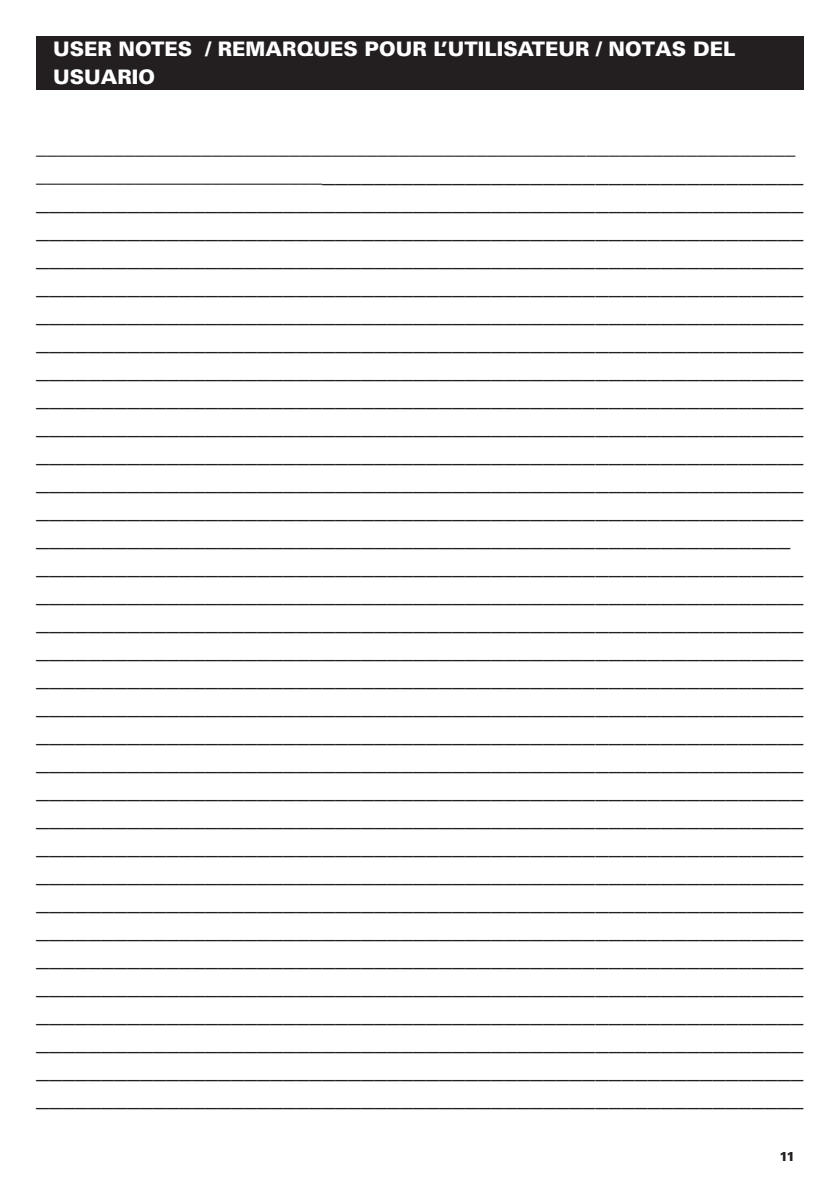
<style>
.page{position:relative;width:840px;height:1188px;background:#fff}
.page>*{position:absolute;margin:0;border:0;box-sizing:border-box;transform-origin:0 0}
.Drakes_Number_Style_1{font:26px/28px "Univers LT Pro 55 Roman";color:#231f20}
.Drakes_Number_Style_1-2{font:700 22px "Univers LT Pro 65";color:#231f20}
.Drakes_Header_Style_1{font:900 20px/28px "Univers LT Pro 75";color:#fff}
.t1{font:900 13px "Univers LT Pro 75";color:#231f20}
.s1{font-family:"Univers LT Pro 65";font-weight:700;font-size:22px}
</style>
<div class="page">
<div style="left:36px;top:36px;width:768px;height:54px;background:#231f20"></div>
<p class="Drakes_Header_Style_1" style="left:53px;top:34px;width:683px">USER NOTES / REMARQUES POUR L’UTILISATEUR / NOTAS DEL<br>USUARIO</p>
<p class="Drakes_Number_Style_1-2" style="left:36px;top:131px;width:760px">_____________________________________________________________________</p>
<p class="Drakes_Number_Style_1" style="left:36px;top:158px;width:768px"><span class="s1">__________________________</span>_____________________________________ ___________________________________________________________ ___________________________________________________________ ___________________________________________________________ ___________________________________________________________ ___________________________________________________________ ___________________________________________________________ ___________________________________________________________ ___________________________________________________________ ___________________________________________________________ ___________________________________________________________ ___________________________________________________________ ___________________________________________________________ __________________________________________________________ ___________________________________________________________ ___________________________________________________________ ___________________________________________________________ ___________________________________________________________ ___________________________________________________________ ___________________________________________________________ ___________________________________________________________ ___________________________________________________________ ___________________________________________________________ ___________________________________________________________ ___________________________________________________________ ___________________________________________________________ ___________________________________________________________ ___________________________________________________________ ___________________________________________________________ ___________________________________________________________ ___________________________________________________________ ___________________________________________________________ ___________________________________________________________ ___________________________________________________________</p>
<p class="t1" style="left:779px;top:1147px;width:17px">11</p>
</div>
